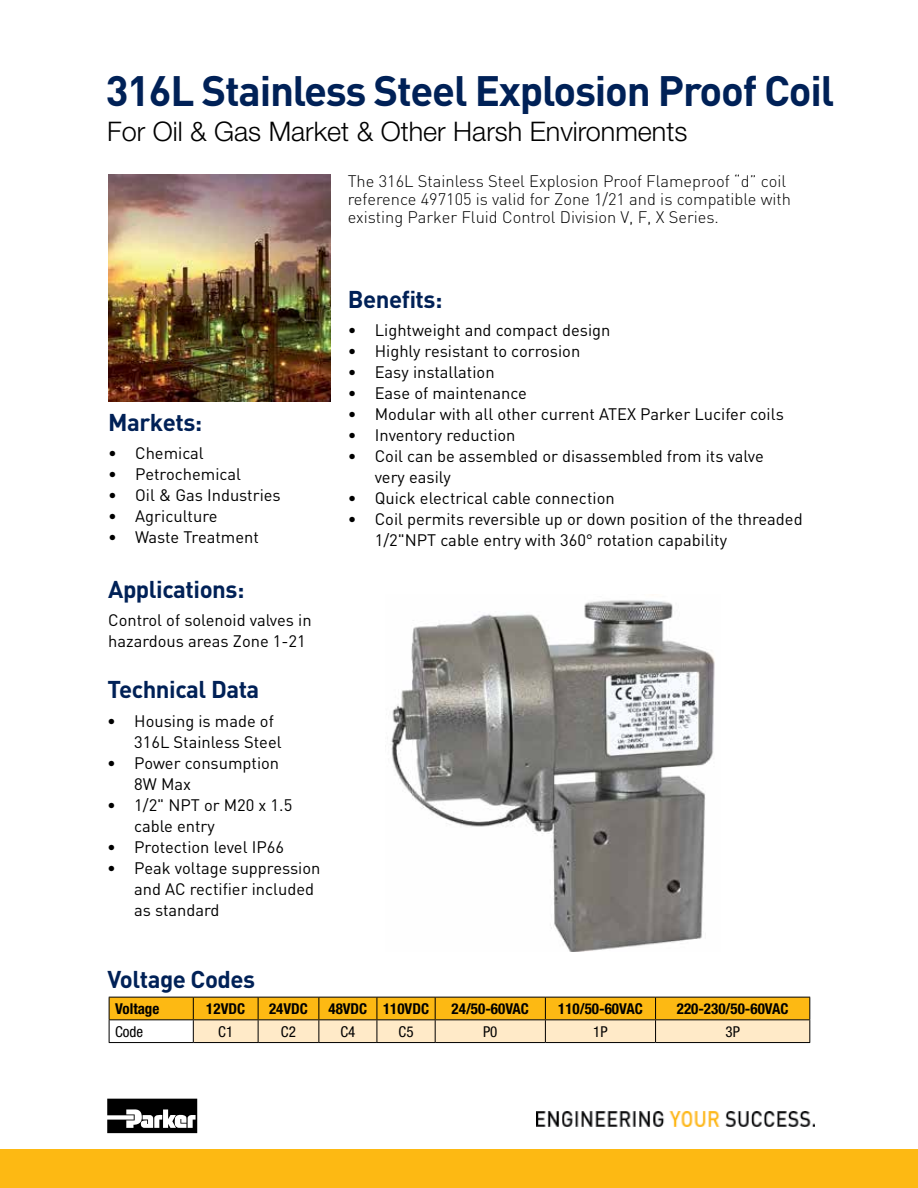
<style>
.page{position:relative;width:918px;height:1188px;background:#fff}
.page>*{position:absolute;margin:0;border:0;box-sizing:border-box;transform-origin:0 0}
.t1{font:700 42px "DINOT";letter-spacing:-.03em;color:#002157}
.t2{font:300 27px "Helvetica Neue LT Std";color:#000}
.t3{font:700 24px "DINOT";letter-spacing:-.02em;color:#002157}
.t4{font:16.5px/21px "DINOT";color:#000}
.t5{font:300 16.5px/18px "DINOT";color:#000101}
.t6{font:700 condensed 15px "Helvetica Neue LT Std";color:#000}
.t7{font:condensed 15px "Helvetica Neue LT Std";color:#000}
.s1{font-family:"Helvetica Neue LT Std"}
</style>
<div class="page">
<img style="left:109px;top:174px;width:221px;height:228px">
<img style="left:390px;top:600px;width:325px;height:352px">
<div style="left:0;top:1150px;width:918px;height:38px;background:#fdb913"></div>
<svg style="left:107px;top:1099px;width:90px;height:34px"></svg>
<img style="left:537px;top:1112px;width:277px;height:14px">
<svg style="left:109px;top:997px;width:701px;height:45px;background:#f1c86b"></svg>
<hr style="left:109px;top:1042px;width:84px;height:1px;background:#000">
<hr style="left:193px;top:1042px;width:65px;height:1px;background:#000">
<hr style="left:258px;top:1042px;width:61px;height:1px;background:#000">
<hr style="left:319px;top:1042px;width:58px;height:1px;background:#000">
<hr style="left:377px;top:1042px;width:58px;height:1px;background:#000">
<hr style="left:435px;top:1042px;width:110px;height:1px;background:#000">
<hr style="left:545px;top:1042px;width:111px;height:1px;background:#000">
<hr style="left:656px;top:1042px;width:154px;height:1px;background:#000">
<h1 class="t1" style="left:106px;top:63px;width:730px">316L Stainless Steel Explosion Proof Coil</h1>
<h2 class="t2" style="left:107px;top:115px;width:582px">For Oil &amp; Gas Market &amp; Other Harsh Environments</h2>
<h3 class="t3" style="left:108px;top:406px;width:96px">Markets:</h3>
<p class="t4" style="left:108px;top:442px;width:97px">• Chemical</p>
<p class="t4" style="left:108px;top:463px;width:134px">• Petrochemical</p>
<p class="t4" style="left:108px;top:484px;width:174px">• Oil &amp; Gas Industries</p>
<p class="t4" style="left:108px;top:505px;width:111px">• Agriculture</p>
<p class="t4" style="left:108px;top:526px;width:152px">• Waste Treatment</p>
<h3 class="t3" style="left:108px;top:573px;width:138px">Applications:</h3>
<p class="t4" style="left:108px;top:608px;width:205px">Control of solenoid valves in hazardous areas Zone 1-21</p>
<h3 class="t3" style="left:107px;top:673px;width:153px">Technical Data</h3>
<p class="t4" style="left:134px;top:710px;width:149px;text-indent:-27px">• Housing is made of<br>316L Stainless Steel</p>
<p class="t4" style="left:134px;top:752px;width:147px;text-indent:-27px">• Power consumption<br>8W Max</p>
<p class="t4" style="left:134px;top:794px;width:160px;text-indent:-27px">• 1/2" NPT or M20 x 1.5 cable entry</p>
<p class="t4" style="left:107px;top:836px;width:178px">• Protection level IP66</p>
<p class="t4" style="left:134px;top:857px;width:188px;text-indent:-27px">• Peak voltage suppression and AC rectifier included as standard</p>
<p class="t5" style="left:348px;top:171px;width:445px">The 316L Stainless Steel Explosion Proof Flameproof “d” coil reference 497105 is valid for Zone 1/21 and is compatible with existing Parker Fluid Control Division V, F, X Series.</p>
<h3 class="t3" style="left:348px;top:283px;width:96px">Benefits:</h3>
<p class="t4" style="left:348px;top:319px;width:264px">• Lightweight and compact design</p>
<p class="t4" style="left:348px;top:340px;width:234px">• Highly resistant to corrosion</p>
<p class="t4" style="left:348px;top:361px;width:148px">• Easy installation</p>
<p class="t4" style="left:348px;top:382px;width:181px">• Ease of maintenance</p>
<p class="t4" style="left:348px;top:403px;width:438px">• Modular with all other current ATEX Parker Lucifer coils</p>
<p class="t4" style="left:348px;top:424px;width:169px">• Inventory reduction</p>
<p class="t4" style="left:375px;top:445px;width:391px;text-indent:-27px">• Coil can be assembled or disassembled from its valve very easily</p>
<p class="t4" style="left:348px;top:487px;width:268px">• Quick electrical cable connection</p>
<p class="t4" style="left:375px;top:508px;width:429px;text-indent:-27px">• Coil permits reversible up or down position of the threaded<br>1/2"NPT cable entry with 360<span class="s1">°</span> rotation capability</p>
<h3 class="t3" style="left:107px;top:963px;width:149px">Voltage Codes</h3>
<p class="t6" style="left:115px;top:999px;width:46px">Voltage</p>
<p class="t6" style="left:206px;top:999px;width:40px">12VDC</p>
<p class="t6" style="left:269px;top:999px;width:40px">24VDC</p>
<p class="t6" style="left:328px;top:999px;width:102px">48VDC 110VDC</p>
<p class="t6" style="left:452px;top:999px;width:79px">24/50-60VAC</p>
<p class="t6" style="left:558px;top:999px;width:86px">110/50-60VAC</p>
<p class="t6" style="left:677px;top:999px;width:113px">220-230/50-60VAC</p>
<p class="t7" style="left:115px;top:1023px;width:30px">Code</p>
<p class="t7" style="left:218px;top:1023px;width:16px">C1</p>
<p class="t7" style="left:281px;top:1023px;width:16px">C2</p>
<p class="t7" style="left:340px;top:1023px;width:16px">C4</p>
<p class="t7" style="left:399px;top:1023px;width:16px">C5</p>
<p class="t7" style="left:483px;top:1023px;width:16px">P0</p>
<p class="t7" style="left:593px;top:1023px;width:16px">1P</p>
<p class="t7" style="left:725px;top:1023px;width:16px">3P</p>
</div>
